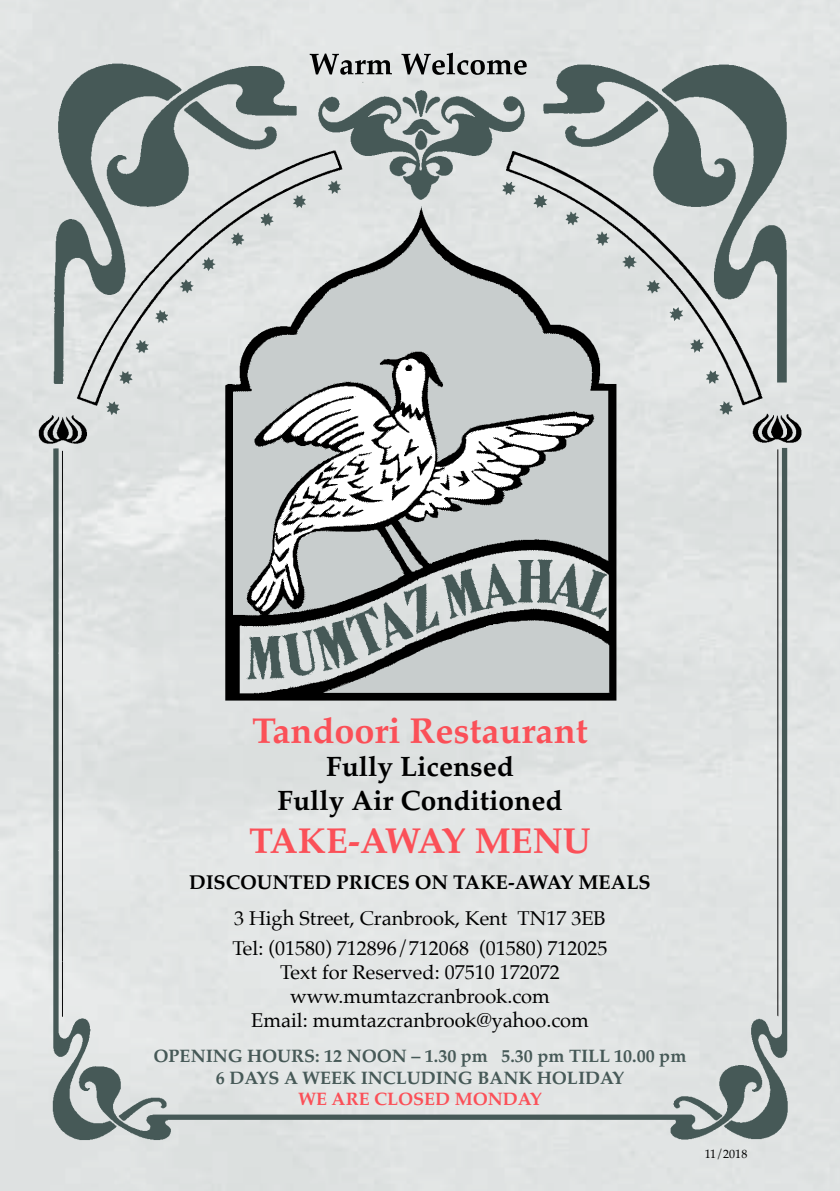
<style>
.page{position:relative;width:840px;height:1191px;background:#fff}
.page>*{position:absolute;margin:0;border:0;box-sizing:border-box;transform-origin:0 0}
.t1{font:700 36px "Palatino";color:#fb5058}
.t2{font:700 28px/33.6px "Palatino";color:#000;text-align:center}
.t3{font:20px/24px "Palatino";color:#000}
.t4{font:700 20px "Palatino";color:#000}
.t5{font:700 18px/21.6px "Palatino";color:#465957;text-align:center}
.t6{font:700 18px "Palatino";color:#fb5058}
.t7{font:12px "Palatino";color:#000}
</style>
<div class="page">
<svg style="left:401px;top:53px;width:125px;height:1px"></svg>
<img style="left:0;top:54px;width:818px;height:1112px">
<img style="left:22px;top:102px;width:789px;height:1073px">
<h1 class="t1" style="left:252px;top:700px;width:337px">Tandoori Restaurant</h1>
<h2 class="t2" style="left:277px;top:749px;width:286px">Fully Licensed<br>Fully Air Conditioned</h2>
<h1 class="t1" style="left:249px;top:810px;width:343px">TAKE-AWAY MENU</h1>
<p class="t4" style="left:189px;top:865px;width:463px">DISCOUNTED PRICES ON TAKE-AWAY MEALS</p>
<p class="t3" style="left:232px;top:903px;width:376px;line-height:30px">3 High Street, Cranbrook, Kent TN17 3EB<br>Tel: (01580) 712896/712068 (01580) 712025</p>
<p class="t3" style="left:251px;top:960px;width:339px;text-align:center">Text for Reserved: 07510 172072 www.mumtazcranbrook.com<br>Email: mumtazcranbrook@yahoo.com</p>
<p class="t5" style="left:153px;top:1044px;width:534px">OPENING HOURS: 12 NOON – 1.30 pm 5.30 pm TILL 10.00 pm<br>6 DAYS A WEEK INCLUDING BANK HOLIDAY</p>
<p class="t6" style="left:298px;top:1083px;width:245px">WE ARE CLOSED MONDAY</p>
<p class="t7" style="left:704px;top:1144px;width:44px">11/2018</p>
</div>
